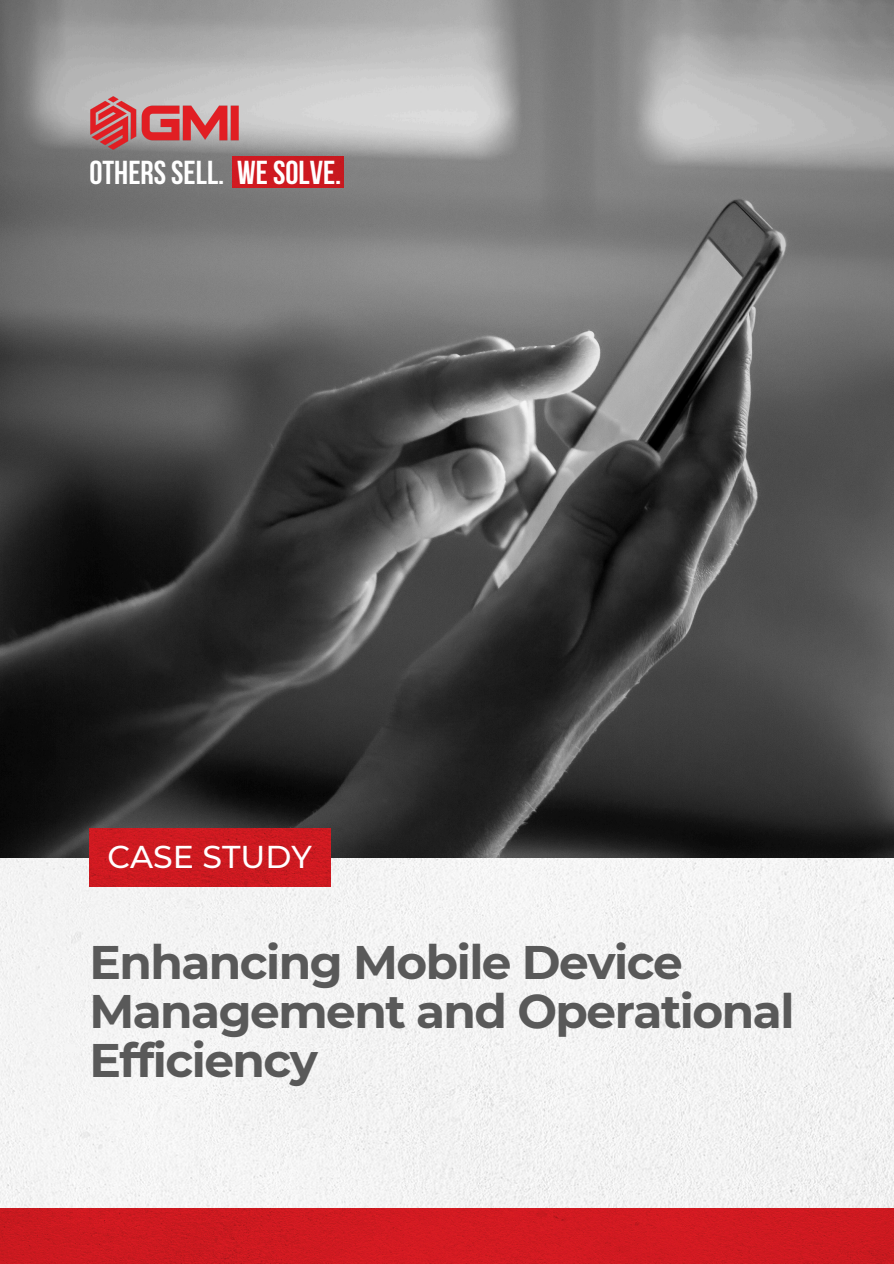
<style>
.page{position:relative;width:894px;height:1264px;background:#fff}
.page>*{position:absolute;margin:0;border:0;box-sizing:border-box;transform-origin:0 0}
.t1{font:700 46.95px/49.3px "Montserrat";letter-spacing:-.03em;color:#595959}
.t2{font:700 33px "Bebas Neue";color:#fff}
.t3{font:500 31.5px "Montserrat";color:#fff}
</style>
<div class="page">
<div style="left:0;top:857px;width:893px;height:351px;background:#f4f4f4"></div>
<img style="left:0;top:0;width:893px;height:857px">
<img style="left:89px;top:828px;width:241px;height:59px">
<div style="left:233px;top:157px;width:110px;height:30px;background:#cd1920"></div>
<img style="left:0;top:1208px;width:893px;height:55px">
<img style="left:89px;top:81px;width:150px;height:84px">
<p class="t2" style="left:89px;top:159px;width:253px">OTHERSSELL. WESOLVE.</p>
<p class="t3" style="left:107px;top:837px;width:206px">CASE STUDY</p>
<p class="t1" style="left:89px;top:937px;width:706px">Enhancing Mobile Device<br>Management and Operational<br>Efficiency</p>
</div>
